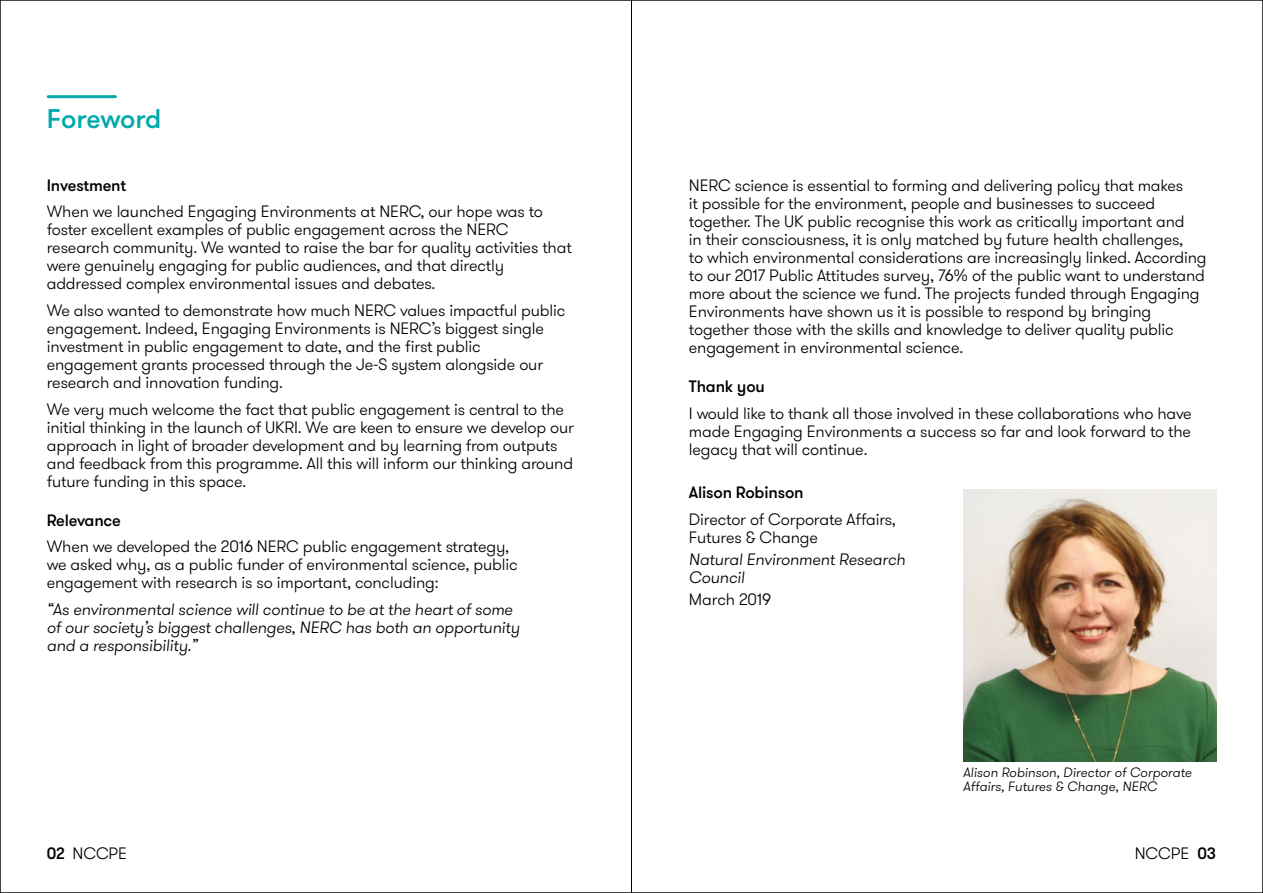
<style>
.page{position:relative;width:1263px;height:893px;background:#fff}
.page>*{position:absolute;margin:0;border:0;box-sizing:border-box;transform-origin:0 0}
.t1{font:500 27px "GT Walsheim";letter-spacing:-.01em;color:#00a9ab}
.t2{font:300 16.5px/18px "GT Walsheim";letter-spacing:-.01em;color:#000}
.t3{font:italic 300 16.5px/18px "GT Walsheim";letter-spacing:-.01em;color:#000}
.t4{font:500 16.5px "GT Walsheim";letter-spacing:-.01em;color:#000}
.t5{font:italic 300 13.5px/14.2px "GT Walsheim";color:#000}
.s1{font-weight:500}
</style>
<div class="page">
<hr style="left:48px;top:95px;width:67px;height:3px;background:#00a9ab">
<img style="left:963px;top:489px;width:253px;height:272px">
<hr style="left:631px;top:0;width:1px;height:893px;background:#000">
<h1 class="t1" style="left:47px;top:102px;width:116px">Foreword</h1>
<p class="t4" style="left:47px;top:175px;width:81px">Investment</p>
<p class="t2" style="left:47px;top:203px;width:526px">When we launched Engaging Environments at NERC, our hope was to foster excellent examples of public engagement across the NERC research community. We wanted to raise the bar for quality activities that were genuinely engaging for public audiences, and that directly addressed complex environmental issues and debates.</p>
<p class="t2" style="left:47px;top:302px;width:520px">We also wanted to demonstrate how much NERC values impactful public engagement. Indeed, Engaging Environments is NERC’s biggest single investment in public engagement to date, and the first public engagement grants processed through the Je-S system alongside our research and innovation funding.</p>
<p class="t2" style="left:47px;top:400px;width:529px">We very much welcome the fact that public engagement is central to the initial thinking in the launch of UKRI. We are keen to ensure we develop our approach in light of broader development and by learning from outputs and feedback from this programme. All this will inform our thinking around future funding in this space.</p>
<p class="t4" style="left:47px;top:510px;width:76px">Relevance</p>
<p class="t2" style="left:47px;top:538px;width:472px">When we developed the 2016 NERC public engagement strategy, we asked why, as a public funder of environmental science, public engagement with research is so important, concluding:</p>
<p class="t3" style="left:47px;top:600px;width:474px">“As environmental science will continue to be at the heart of some of our society’s biggest challenges, NERC has both an opportunity and a responsibility.”</p>
<p class="t2" style="left:689px;top:177px;width:519px">NERC science is essential to forming and delivering policy that makes<br>it possible for the environment, people and businesses to succeed together. The UK public recognise this work as critically important and<br>in their consciousness, it is only matched by future health challenges,<br>to which environmental considerations are increasingly linked. According to our 2017 Public Attitudes survey, 76% of the public want to understand more about the science we fund. The projects funded through Engaging Environments have shown us it is possible to respond by bringing together those with the skills and knowledge to deliver quality public engagement in environmental science.</p>
<p class="t4" style="left:689px;top:376px;width:78px">Thank you</p>
<p class="t2" style="left:689px;top:404px;width:504px;text-align:justify">I would like to thank all those involved in these collaborations who have made Engaging Environments a success so far and look forward to the legacy that will continue.</p>
<p class="t4" style="left:689px;top:482px;width:116px">Alison Robinson</p>
<p class="t2" style="left:689px;top:510px;width:209px">Director of Corporate Affairs,<br>Futures &amp; Change</p>
<p class="t3" style="left:689px;top:551px;width:218px">Natural Environment Research<br>Council</p>
<p class="t2" style="left:689px;top:591px;width:84px">March 2019</p>
<p class="t5" style="left:963px;top:765px;width:230px">Alison Robinson, Director of Corporate<br>Affairs, Futures &amp; Change, NERC</p>
<p class="t2" style="left:47px;top:845px;width:82px"><span class="s1">02</span> NCCPE</p>
<p class="t2" style="left:1135px;top:845px;width:83px">NCCPE <span class="s1">03</span></p>
</div>
